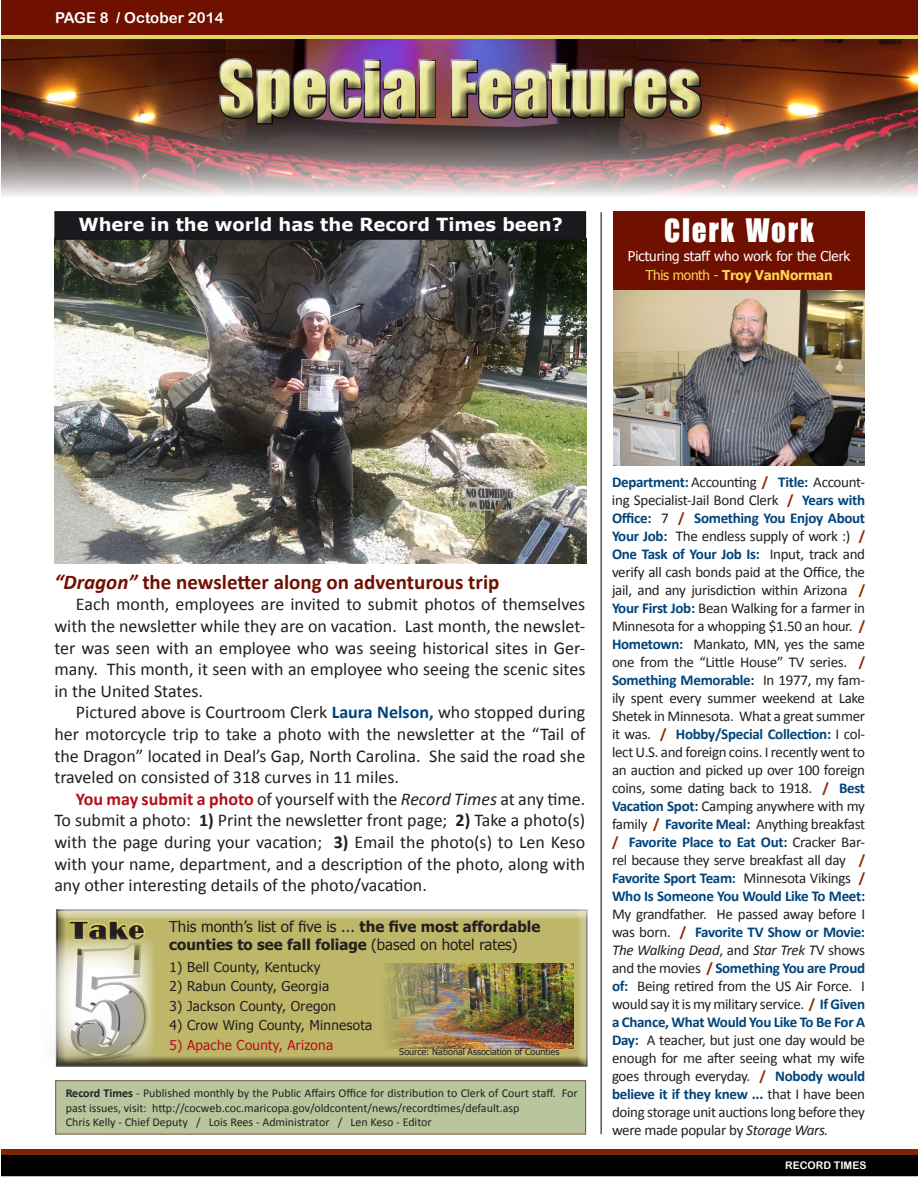
<style>
.page{position:relative;width:918px;height:1188px;background:#fff}
.page>*{position:absolute;margin:0;border:0;box-sizing:border-box;transform-origin:0 0}
.t1{font:70.5px "Impact";color:#e8e595}
.t2{font:33px "Billboard";letter-spacing:.05em;color:#fff}
.t3{font:700 25.5px "Brando";color:#231f20}
.t4{font:700 21px "Calibri";color:#6f1000}
.t5{font:18px/21.6px "Calibri";color:#231f20;text-align:justify}
.t6{font:700 18px "Verdana";color:#fff}
.t7{font:15px/18px "Calibri";letter-spacing:-.02em;color:#231f20;text-align:justify}
.t8{font:15px/18px "Tahoma";color:#231f20}
.t9{font:15px "Arial Rounded MT Bold";color:#fff}
.t10{font:13.5px "Tahoma";letter-spacing:.02em;color:#231f20}
.t11{font:13.5px "Tahoma";color:#fff}
.t12{font:700 13.5px "Tahoma";letter-spacing:-.02em;color:#ffd34e}
.t13{font:13.5px "Tahoma";letter-spacing:.02em;color:#b50e1a}
.t14{font:12px/14.4px "Calibri";color:#231f20}
.t15{font:10.5px "Arial Rounded MT Bold";color:#fff}
.t16{font:9px "Tahoma";color:#231f20}
.s1{font-weight:400}
.s2{font-style:italic}
.s3{font-weight:700;color:#00447b}
.s4{font-weight:700;color:#b50e1a}
.s5{font-weight:700}
.s6{font-weight:700;color:#8e2800}
</style>
<div class="page">
<div style="left:56px;top:909px;width:537px;height:159px;background:#231f20;opacity:.75"></div>
<div style="left:613px;top:211px;width:252px;height:80px;background:#6f1000"></div>
<img style="left:1px;top:38px;width:917px;height:158px">
<div style="left:208px;top:47px;width:500px;height:85px;background:#fff;opacity:.75"></div>
<div style="left:213px;top:52px;width:500px;height:84px;background:#231f20;opacity:.75"></div>
<div style="left:1px;top:0;width:917px;height:35px;background:#6f1000"></div>
<hr style="left:1px;top:35px;width:917px;height:3px;background:#e1d460">
<div style="left:1px;top:1154px;width:917px;height:22px;background:#000"></div>
<div style="left:1px;top:1149px;width:917px;height:5px;background:#7c2406"></div>
<hr style="left:601px;top:212px;width:1px;height:922px;background:#000">
<div style="left:55px;top:1080px;width:531px;height:55px;background:#b8c59d;border:1px solid #825c47"></div>
<img style="left:613px;top:290px;width:252px;height:176px">
<img style="left:54px;top:240px;width:532px;height:324px">
<div style="left:54px;top:211px;width:532px;height:29px;background:#191a1e;border:2px solid #16171b"></div>
<svg style="left:68px;top:919px;width:78px;height:18px"></svg>
<img style="left:55px;top:937px;width:99px;height:127px">
<img style="left:382px;top:963px;width:192px;height:86px">
<p class="t9" style="left:55px;top:9px;width:170px">PAGE 8 / October 2014</p>
<h1 class="t1" style="left:219px;top:34px;width:484px">Special Features</h1>
<p class="t6" style="left:78px;top:211px;width:486px">Where in the world has the Record Times been?</p>
<p class="t2" style="left:664px;top:213px;width:151px">Clerk Work</p>
<p class="t11" style="left:628px;top:247px;width:224px">Picturing staff who work for the Clerk</p>
<p class="t12" style="left:646px;top:266px;width:189px"><span class="s1">This month -</span> Troy VanNorman</p>
<p class="t4" style="left:54px;top:568px;width:447px"><span class="s2">“Dragon”</span> the newsletter along on adventurous trip</p>
<p class="t5" style="left:54px;top:594px;width:532px;text-indent:22px">Each month, employees are invited to submit photos of themselves with the newsletter while they are on vacation. Last month, the newslet&shy;ter was seen with an employee who was seeing historical sites in Ger&shy;many. This month, it seen with an employee who seeing the scenic sites in the United States.</p>
<p class="t5" style="left:54px;top:702px;width:532px;text-indent:22px">Pictured above is Courtroom Clerk <span class="s3">Laura Nelson,</span> who stopped during her motorcycle trip to take a photo with the newsletter at the “Tail of the Dragon” located in Deal’s Gap, North Carolina. She said the road she traveled on consisted of 318 curves in 11 miles.</p>
<p class="t5" style="left:54px;top:788px;width:533px;text-indent:22px"><span class="s4">You may submit a photo</span> of yourself with the <span class="s2">Record Times</span> at any time.<br>To submit a photo: <span class="s5">1)</span> Print the newsletter front page; <span class="s5">2)</span> Take a photo(s) with the page during your vacation; <span class="s5">3)</span> Email the photo(s) to Len Keso with your name, department, and a description of the photo, along with any other interesting details of the photo/vacation.</p>
<p class="t3" style="left:70px;top:914px;width:75px">Take</p>
<p class="t8" style="left:169px;top:917px;width:373px">This month’s list of five is ... <span class="s5">the five most affordable counties to see fall foliage</span> (based on hotel rates)</p>
<p class="t10" style="left:169px;top:958px;width:153px">1) Bell County, Kentucky</p>
<p class="t10" style="left:169px;top:977px;width:161px">2) Rabun County, Georgia</p>
<p class="t10" style="left:169px;top:997px;width:168px">3) Jackson County, Oregon</p>
<p class="t10" style="left:169px;top:1016px;width:204px">4) Crow Wing County, Minnesota</p>
<p class="t13" style="left:169px;top:1036px;width:165px">5) Apache County, Arizona</p>
<p class="t16" style="left:399px;top:1046px;width:162px">Source: National Association of Counties</p>
<p class="t14" style="left:66px;top:1086px;width:514px"><span class="s5">Record Times</span> - Published monthly by the Public Affairs Office for distribution to Clerk of Court staff. For past issues, visit: http://cocweb.coc.maricopa.gov/oldcontent/news/recordtimes/default.asp</p>
<p class="t14" style="left:66px;top:1115px;width:368px">Chris Kelly - Chief Deputy / Lois Rees - Administrator / Len Keso - Editor</p>
<p class="t7" style="left:612px;top:473px;width:255px"><span class="s3">Department:</span> Accounting <span class="s6">/</span> <span class="s3">Title:</span> Account&shy;ing Specialist-Jail Bond Clerk <span class="s6">/</span> <span class="s3">Years with Office:</span> 7 <span class="s6">/</span> <span class="s3">Something You Enjoy About Your Job:</span> The endless supply of work :) <span class="s6">/ </span><span class="s3">One Task of Your Job Is:</span> Input, track and verify all cash bonds paid at the Office, the jail, and any jurisdiction within Arizona <span class="s6">/ </span><span class="s3">Your First Job:</span> Bean Walking for a farmer in Minnesota for a whopping $1.50 an hour. <span class="s6">/ </span><span class="s3">Hometown:</span> Mankato, MN, yes the same one from the “Little House” TV series. <span class="s6">/ </span><span class="s3">Something Memorable:</span> In 1977, my fam&shy;ily spent every summer weekend at Lake Shetek in Minnesota. What a great summer it was. <span class="s6">/</span> <span class="s3">Hobby/Special Collection:</span> I col&shy;lect U.S. and foreign coins. I recently went to an auction and picked up over 100 foreign coins, some dating back to 1918. <span class="s6">/</span> <span class="s3">Best Vacation Spot:</span> Camping anywhere with my family <span class="s6">/</span> <span class="s3">Favorite Meal:</span> Anything breakfast <span class="s6">/</span> <span class="s3">Favorite Place to Eat Out:</span> Cracker Bar&shy;rel because they serve breakfast all day <span class="s6">/ </span><span class="s3">Favorite Sport Team:</span> Minnesota Vikings <span class="s6">/ </span><span class="s3">Who Is Someone You Would Like To Meet:<br></span>My grandfather. He passed away before I was born. <span class="s6">/</span> <span class="s3">Favorite TV Show or Movie:<br></span><span class="s2">The Walking Dead</span>, and <span class="s2">Star Trek T</span>V shows and the movies <span class="s6">/</span> <span class="s3">Something You are Proud of:</span> Being retired from the US Air Force. I would say it is my military service. <span class="s6">/</span> <span class="s3">If Given a Chance, What Would You Like To Be For A Day:</span> A teacher, but just one day would be enough for me after seeing what my wife goes through everyday. <span class="s6">/</span> <span class="s3">Nobody would believe it if they knew ...</span> that I have been doing storage unit auctions long before they were made popular by <span class="s2">Storage Wars.</span></p>
<p class="t15" style="left:785px;top:1159px;width:83px">RECORD TIMES</p>
</div>
